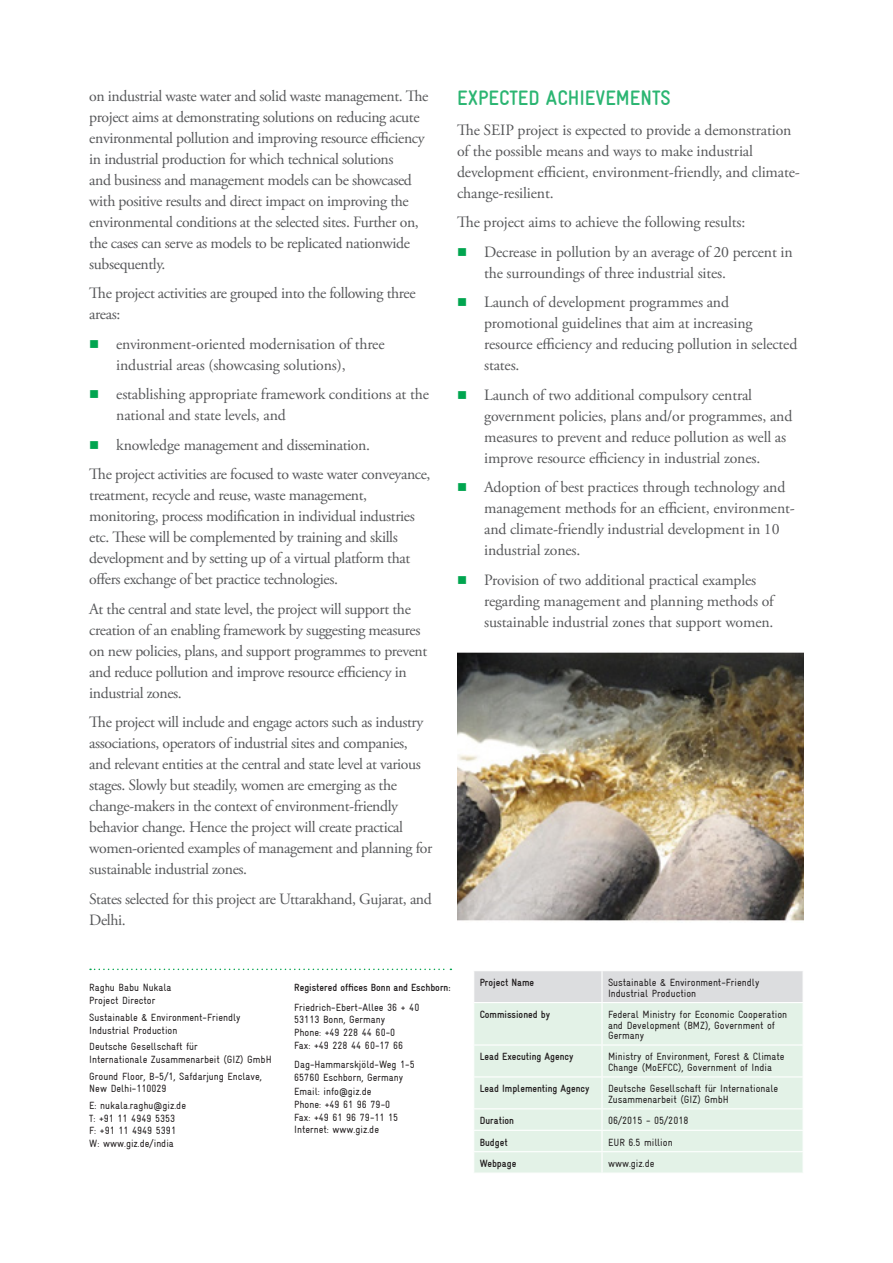
<style>
.page{position:relative;width:893px;height:1263px;background:#fff}
.page>*{position:absolute;margin:0;border:0;box-sizing:border-box;transform-origin:0 0}
.t1{font:700 condensed 21px "Gravur";color:#2bb572}
.t2{font:15.75px/21px "Adobe Garamond Pro";letter-spacing:-.025em;color:#57585a}
.t3{font:condensed 10.5px/12.6px "Gravur";color:#231f20}
.t4{font:700 condensed 10.5px "Gravur";color:#231f20}
.s1{color:#00a54f}
</style>
<div class="page">
<svg style="left:90px;top:968px;width:361px;height:2px"></svg>
<div style="left:474px;top:971px;width:328px;height:31px;background:#dcdddf"></div>
<div style="left:474px;top:1003px;width:328px;height:169px;background:#e3f2e7"></div>
<hr style="left:601px;top:971px;width:2px;height:31px;background:#fff">
<hr style="left:601px;top:1003px;width:2px;height:41px;background:#fff">
<hr style="left:473px;top:1044px;width:129px;height:1px;background:#fff">
<hr style="left:602px;top:1044px;width:202px;height:1px;background:#fff">
<hr style="left:601px;top:1045px;width:2px;height:31px;background:#fff">
<hr style="left:473px;top:1076px;width:129px;height:1px;background:#fff">
<hr style="left:602px;top:1076px;width:202px;height:1px;background:#fff">
<hr style="left:601px;top:1077px;width:2px;height:31px;background:#fff">
<hr style="left:473px;top:1108px;width:129px;height:1px;background:#fff">
<hr style="left:602px;top:1108px;width:202px;height:1px;background:#fff">
<hr style="left:601px;top:1109px;width:2px;height:21px;background:#fff">
<hr style="left:473px;top:1130px;width:129px;height:1px;background:#fff">
<hr style="left:602px;top:1130px;width:202px;height:1px;background:#fff">
<hr style="left:601px;top:1131px;width:2px;height:20px;background:#fff">
<hr style="left:473px;top:1151px;width:129px;height:1px;background:#fff">
<hr style="left:602px;top:1151px;width:202px;height:1px;background:#fff">
<hr style="left:601px;top:1152px;width:2px;height:20px;background:#fff">
<img style="left:457px;top:652px;width:347px;height:269px">
<p class="t2" style="left:89px;top:86px;width:341px">on industrial waste water and solid waste management. The project aims at demonstrating solutions on reducing acute environmental pollution and improving resource efficiency in industrial production for which technical solutions<br>and business and management models can be showcased with positive results and direct impact on improving the environmental conditions at the selected sites. Further on, the cases can serve as models to be replicated nationwide subsequently.</p>
<p class="t2" style="left:89px;top:283px;width:328px">The project activities are grouped into the following three areas:</p>
<p class="t2" style="left:116px;top:334px;width:270px;text-indent:-27px"><span class="s1">■</span> environment-oriented modernisation of three industrial areas (showcasing solutions),</p>
<p class="t2" style="left:116px;top:384px;width:314px;text-indent:-27px"><span class="s1">■</span> establishing appropriate framework conditions at the national and state levels, and</p>
<p class="t2" style="left:89px;top:435px;width:282px"><span class="s1">■</span> knowledge management and dissemination.</p>
<p class="t2" style="left:89px;top:464px;width:343px">The project activities are focused to waste water conveyance, treatment, recycle and reuse, waste management, monitoring, process modification in individual industries etc. These will be complemented by training and skills development and by setting up of a virtual platform that offers exchange of bet practice technologies.</p>
<p class="t2" style="left:89px;top:599px;width:340px">At the central and state level, the project will support the creation of an enabling framework by suggesting measures on new policies, plans, and support programmes to prevent and reduce pollution and improve resource efficiency in industrial zones.</p>
<p class="t2" style="left:89px;top:712px;width:345px">The project will include and engage actors such as industry associations, operators of industrial sites and companies, and relevant entities at the central and state level at various stages. Slowly but steadily, women are emerging as the change-makers in the context of environment-friendly behavior change. Hence the project will create practical women-oriented examples of management and planning for sustainable industrial zones.</p>
<p class="t2" style="left:89px;top:889px;width:344px">States selected for this project are Uttarakhand, Gujarat, and<br>Delhi.</p>
<p class="t1" style="left:457px;top:86px;width:215px">EXPECTED ACHIEVEMENTS</p>
<p class="t2" style="left:457px;top:120px;width:344px">The SEIP project is expected to provide a demonstration of the possible means and ways to make industrial development efficient, environment-friendly, and climate&shy;change-resilient.</p>
<p class="t2" style="left:457px;top:212px;width:290px">The project aims to achieve the following results:</p>
<p class="t2" style="left:484px;top:242px;width:310px;text-indent:-27px"><span class="s1">■</span> Decrease in pollution by an average of 20 percent in the surroundings of three industrial sites.</p>
<p class="t2" style="left:484px;top:292px;width:315px;text-indent:-27px"><span class="s1">■</span> Launch of development programmes and promotional guidelines that aim at increasing resource efficiency and reducing pollution in selected states.</p>
<p class="t2" style="left:484px;top:385px;width:310px;text-indent:-27px"><span class="s1">■</span> Launch of two additional compulsory central government policies, plans and/or programmes, and measures to prevent and reduce pollution as well as improve resource efficiency in industrial zones.</p>
<p class="t2" style="left:484px;top:477px;width:312px;text-indent:-27px"><span class="s1">■</span> Adoption of best practices through technology and management methods for an efficient, environment&shy;and climate-friendly industrial development in 10 industrial zones.</p>
<p class="t2" style="left:484px;top:570px;width:291px;text-indent:-27px"><span class="s1">■</span> Provision of two additional practical examples regarding management and planning methods of sustainable industrial zones that support women.</p>
<p class="t3" style="left:89px;top:981px;width:84px">Raghu Babu Nukala<br>Project Director</p>
<p class="t3" style="left:89px;top:1011px;width:153px">Sustainable &amp; Environment-Friendly<br>Industrial Production</p>
<p class="t3" style="left:89px;top:1040px;width:184px">Deutsche Gesellschaft für<br>Internationale Zusammenarbeit (GIZ) GmbH</p>
<p class="t3" style="left:89px;top:1070px;width:174px">Ground Floor, B-5/1, Safdarjung Enclave,<br>New Delhi-110029</p>
<p class="t3" style="left:89px;top:1099px;width:98px">E: nukala.raghu@giz.de<br>T: +91 11 4949 5353<br>F: +91 11 4949 5391<br>W: www.giz.de/india</p>
<p class="t4" style="left:294px;top:982px;width:158px">Registered offices Bonn and Eschborn:</p>
<p class="t3" style="left:294px;top:1001px;width:127px">Friedrich-Ebert-Allee 36 + 40<br>53113 Bonn, Germany<br>Phone: +49 228 44 60-0<br>Fax: +49 228 44 60-17 66</p>
<p class="t3" style="left:294px;top:1058px;width:122px">Dag-Hammarskjöld-Weg 1-5<br>65760 Eschborn, Germany</p>
<p class="t3" style="left:294px;top:1085px;width:106px">Email: info@giz.de<br>Phone: +49 61 96 79-0<br>Fax: +49 61 96 79-11 15<br>Internet: www.giz.de</p>
<p class="t4" style="left:480px;top:977px;width:56px">Project Name</p>
<p class="t3" style="left:608px;top:977px;width:153px;line-height:10.5px">Sustainable &amp; Environment-Friendly<br>Industrial Production</p>
<p class="t4" style="left:480px;top:1008px;width:72px">Commissioned by</p>
<p class="t3" style="left:608px;top:1009px;width:181px;line-height:10.5px">Federal Ministry for Economic Cooperation and Development (BMZ), Government of<br>Germany</p>
<p class="t4" style="left:480px;top:1051px;width:95px">Lead Executing Agency</p>
<p class="t3" style="left:608px;top:1051px;width:178px;line-height:10.5px">Ministry of Environment, Forest &amp; Climate<br>Change (MoEFCC), Government of India</p>
<p class="t4" style="left:480px;top:1083px;width:111px">Lead Implementing Agency</p>
<p class="t3" style="left:608px;top:1083px;width:172px;line-height:10.5px">Deutsche Gesellschaft für Internationale<br>Zusammenarbeit (GIZ) GmbH</p>
<p class="t4" style="left:480px;top:1115px;width:36px">Duration</p>
<p class="t3" style="left:608px;top:1114px;width:82px">06/2015 - 05/2018</p>
<p class="t4" style="left:480px;top:1136px;width:29px">Budget</p>
<p class="t3" style="left:608px;top:1136px;width:66px">EUR 6.5 million</p>
<p class="t4" style="left:480px;top:1158px;width:38px">Webpage</p>
<p class="t3" style="left:608px;top:1157px;width:48px">www.giz.de</p>
</div>
